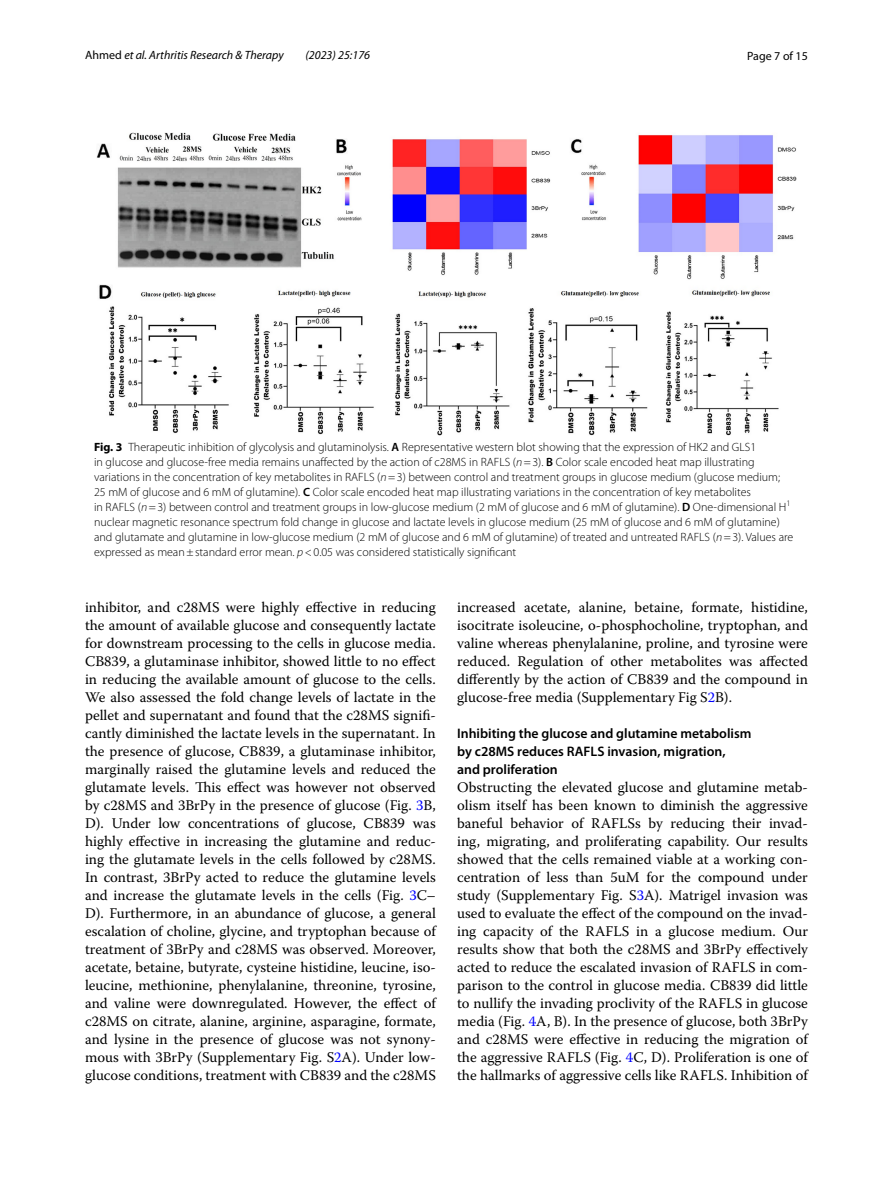
<style>
.page{position:relative;width:893px;height:1187px;background:#fff}
.page>*{position:absolute;margin:0;border:0;box-sizing:border-box;transform-origin:0 0}
.t1{font:14.7px/18px "Warnock Pro";color:#000;text-align:justify}
.t2{font:600 13.8px/18px "Myriad Pro";color:#000}
.t3{font:300 12px/15px "Myriad Pro";color:#000}
.t4{font:italic 12px "Myriad Pro";color:#000}
.t5{font:12px "Myriad Pro";color:#000}
.s1{font-style:normal}
.s2{font-weight:700}
.s3{font-weight:600}
.s4{font-style:italic}
.s5{color:#00f}
</style>
<div class="page">
<img style="left:96px;top:133px;width:701px;height:303px">
<p class="t4" style="left:85px;top:48px;width:200px"><span class="s1">Ahmed</span> et al. Arthritis Research &amp; Therapy</p>
<p class="t4" style="left:305px;top:48px;width:66px">(2023) 25:176</p>
<p class="t5" style="left:747px;top:48px;width:62px">Page 7 of 15</p>
<p class="t3" style="left:94px;top:439px;width:701px"><span class="s2">Fig. 3</span> Therapeutic inhibition of glycolysis and glutaminolysis. <span class="s3">A</span> Representative western blot showing that the expression of HK2 and GLS1<br>in glucose and glucose-free media remains unaffected by the action of c28MS in RAFLS (<span class="s4">n</span>=3). <span class="s3">B</span> Color scale encoded heat map illustrating variations in the concentration of key metabolites in RAFLS (<span class="s4">n</span>=3) between control and treatment groups in glucose medium (glucose medium; 25 mM of glucose and 6 mM of glutamine). <span class="s3">C</span> Color scale encoded heat map illustrating variations in the concentration of key metabolites<br>in RAFLS (<span class="s4">n</span>=3) between control and treatment groups in low-glucose medium (2 mM of glucose and 6 mM of glutamine). <span class="s3">D</span> One-dimensional H<sup>1 </sup>nuclear magnetic resonance spectrum fold change in glucose and lactate levels in glucose medium (25 mM of glucose and 6 mM of glutamine) and glutamate and glutamine in low-glucose medium (2 mM of glucose and 6 mM of glutamine) of treated and untreated RAFLS (<span class="s4">n</span>=3). Values are expressed as mean±standard error mean. <span class="s4">p</span>&lt;0.05 was considered statistically significant</p>
<p class="t1" style="left:85px;top:597px;width:352px">inhibitor, and c28MS were highly effective in reducing the amount of available glucose and consequently lactate for downstream processing to the cells in glucose media.<br>CB839, a glutaminase inhibitor, showed little to no effect in reducing the available amount of glucose to the cells.<br>We also assessed the fold change levels of lactate in the pellet and supernatant and found that the c28MS signifi&shy;cantly diminished the lactate levels in the supernatant. In the presence of glucose, CB839, a glutaminase inhibitor, marginally raised the glutamine levels and reduced the glutamate levels. This effect was however not observed by c28MS and 3BrPy in the presence of glucose (Fig. <span class="s5">3</span>B, D). Under low concentrations of glucose, CB839 was highly effective in increasing the glutamine and reduc&shy;ing the glutamate levels in the cells followed by c28MS.<br>In contrast, 3BrPy acted to reduce the glutamine levels and increase the glutamate levels in the cells (Fig. <span class="s5">3</span>C– D). Furthermore, in an abundance of glucose, a general escalation of choline, glycine, and tryptophan because of treatment of 3BrPy and c28MS was observed. Moreover, acetate, betaine, butyrate, cysteine histidine, leucine, iso&shy;leucine, methionine, phenylalanine, threonine, tyrosine, and valine were downregulated. However, the effect of c28MS on citrate, alanine, arginine, asparagine, formate, and lysine in the presence of glucose was not synony&shy;mous with 3BrPy (Supplementary Fig. S<span class="s5">2</span>A). Under low&shy;glucose conditions, treatment with CB839 and the c28MS</p>
<p class="t1" style="left:457px;top:597px;width:352px">increased acetate, alanine, betaine, formate, histidine, isocitrate isoleucine, o-phosphocholine, tryptophan, and valine whereas phenylalanine, proline, and tyrosine were reduced. Regulation of other metabolites was affected differently by the action of CB839 and the compound in glucose-free media (Supplementary Fig S<span class="s5">2</span>B).</p>
<p class="t2" style="left:457px;top:723px;width:296px">Inhibiting the glucose and glutamine metabolism by c28MS reduces RAFLS invasion, migration, and proliferation</p>
<p class="t1" style="left:457px;top:777px;width:352px">Obstructing the elevated glucose and glutamine metab&shy;olism itself has been known to diminish the aggressive baneful behavior of RAFLSs by reducing their invad&shy;ing, migrating, and proliferating capability. Our results showed that the cells remained viable at a working con&shy;centration of less than 5uM for the compound under study (Supplementary Fig. S<span class="s5">3</span>A). Matrigel invasion was used to evaluate the effect of the compound on the invad&shy;ing capacity of the RAFLS in a glucose medium. Our results show that both the c28MS and 3BrPy effectively acted to reduce the escalated invasion of RAFLS in com&shy;parison to the control in glucose media. CB839 did little to nullify the invading proclivity of the RAFLS in glucose media (Fig. <span class="s5">4</span>A, B). In the presence of glucose, both 3BrPy and c28MS were effective in reducing the migration of the aggressive RAFLS (Fig. <span class="s5">4</span>C, D). Proliferation is one of the hallmarks of aggressive cells like RAFLS. Inhibition of</p>
</div>
